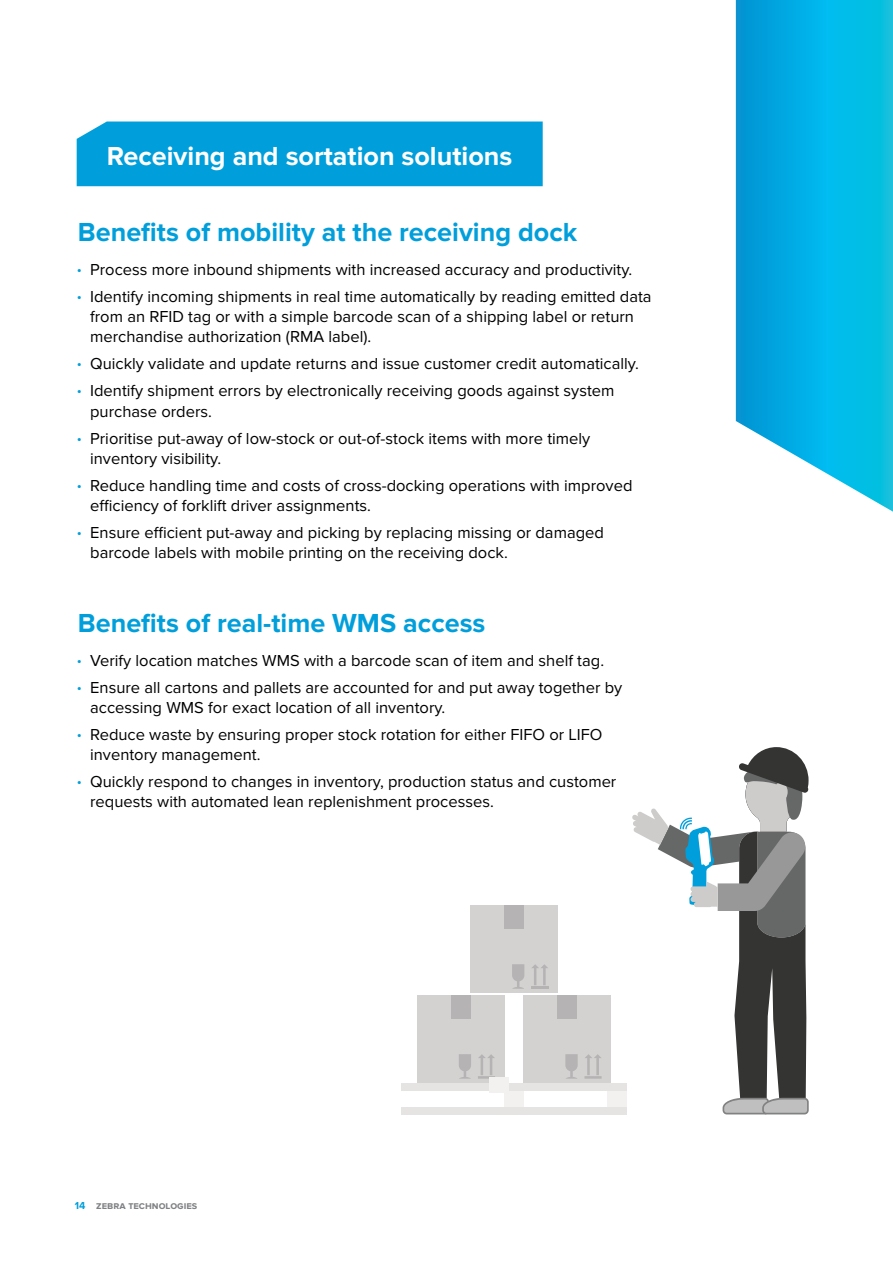
<style>
.page{position:relative;width:893px;height:1263px;background:#fff}
.page>*{position:absolute;margin:0;border:0;box-sizing:border-box;transform-origin:0 0}
.t1{font:700 27px "Proxima Nova";color:#009fdb}
.t2{font:700 27px "Proxima Nova";color:#fff}
.t3{font:16.5px/20.2px "Proxima Nova";color:#000}
.t4{font:700 10.5px "Proxima Nova";color:#808285}
.s1{font-size:14.25px;color:#009fdb}
.s2{color:#009fdb}
</style>
<div class="page">
<div style="left:77px;top:122px;width:466px;height:64px;background:#009fdb"></div>
<svg style="left:632px;top:747px;width:177px;height:367px"></svg>
<svg style="left:736px;top:0;width:157px;height:512px"></svg>
<div style="left:417px;top:995px;width:87px;height:88px;background:#d4d2d1"></div>
<svg style="left:459px;top:1054px;width:12px;height:25px"></svg>
<hr style="left:478px;top:1076px;width:17px;height:3px;background:#b5b3b3">
<svg style="left:478px;top:1054px;width:17px;height:21px"></svg>
<div style="left:451px;top:995px;width:19px;height:24px;background:#b5b3b3"></div>
<div style="left:523px;top:995px;width:88px;height:88px;background:#d4d2d1"></div>
<svg style="left:565px;top:1054px;width:13px;height:25px"></svg>
<hr style="left:584px;top:1076px;width:18px;height:3px;background:#b5b3b3">
<svg style="left:585px;top:1054px;width:16px;height:21px"></svg>
<div style="left:558px;top:995px;width:19px;height:24px;background:#b5b3b3"></div>
<div style="left:470px;top:905px;width:88px;height:88px;background:#d4d2d1"></div>
<svg style="left:512px;top:964px;width:12px;height:25px"></svg>
<hr style="left:531px;top:986px;width:17px;height:3px;background:#b5b3b3">
<svg style="left:532px;top:964px;width:16px;height:21px"></svg>
<div style="left:504px;top:905px;width:20px;height:24px;background:#b5b3b3"></div>
<div style="left:401px;top:1083px;width:226px;height:8px;background:#e5e4e3"></div>
<div style="left:401px;top:1106px;width:226px;height:8px;background:#e5e4e3"></div>
<div style="left:504px;top:1091px;width:19px;height:15px;background:#f2f1f0"></div>
<div style="left:608px;top:1091px;width:19px;height:15px;background:#f2f1f0"></div>
<div style="left:490px;top:1077px;width:19px;height:15px;background:#f2f1f0"></div>
<h1 class="t2" style="left:107px;top:140px;width:407px">Receiving and sortation solutions</h1>
<h1 class="t1" style="left:78px;top:217px;width:501px">Benefits of mobility at the receiving dock</h1>
<p class="t3" style="left:77px;top:260px;width:557px"><span class="s1">•</span> Process more inbound shipments with increased accuracy and productivity.</p>
<p class="t3" style="left:90px;top:287px;width:563px;text-indent:-14px"><span class="s1">•</span> Identify incoming shipments in real time automatically by reading emitted data from an RFID tag or with a simple barcode scan of a shipping label or return merchandise authorization (RMA label).</p>
<p class="t3" style="left:77px;top:354px;width:564px"><span class="s1">•</span> Quickly validate and update returns and issue customer credit automatically.</p>
<p class="t3" style="left:90px;top:381px;width:526px;text-indent:-14px"><span class="s1">•</span> Identify shipment errors by electronically receiving goods against system purchase orders.</p>
<p class="t3" style="left:90px;top:429px;width:502px;text-indent:-14px"><span class="s1">•</span> Prioritise put-away of low-stock or out-of-stock items with more timely inventory visibility.</p>
<p class="t3" style="left:90px;top:476px;width:544px;text-indent:-14px"><span class="s1">•</span> Reduce handling time and costs of cross-docking operations with improved efficiency of forklift driver assignments.</p>
<p class="t3" style="left:90px;top:523px;width:515px;text-indent:-14px"><span class="s1">•</span> Ensure efficient put-away and picking by replacing missing or damaged barcode labels with mobile printing on the receiving dock.</p>
<h1 class="t1" style="left:78px;top:608px;width:409px">Benefits of real-time WMS access</h1>
<p class="t3" style="left:77px;top:651px;width:529px"><span class="s1">•</span> Verify location matches WMS with a barcode scan of item and shelf tag.</p>
<p class="t3" style="left:90px;top:678px;width:534px;text-indent:-14px"><span class="s1">•</span> Ensure all cartons and pallets are accounted for and put away together by accessing WMS for exact location of all inventory.</p>
<p class="t3" style="left:90px;top:725px;width:514px;text-indent:-14px"><span class="s1">•</span> Reduce waste by ensuring proper stock rotation for either FIFO or LIFO inventory management.</p>
<p class="t3" style="left:90px;top:772px;width:528px;text-indent:-14px"><span class="s1">•</span> Quickly respond to changes in inventory, production status and customer requests with automated lean replenishment processes.</p>
<p class="t4" style="left:75px;top:1200px;width:124px"><span class="s2">14</span> zebra technologies</p>
</div>
